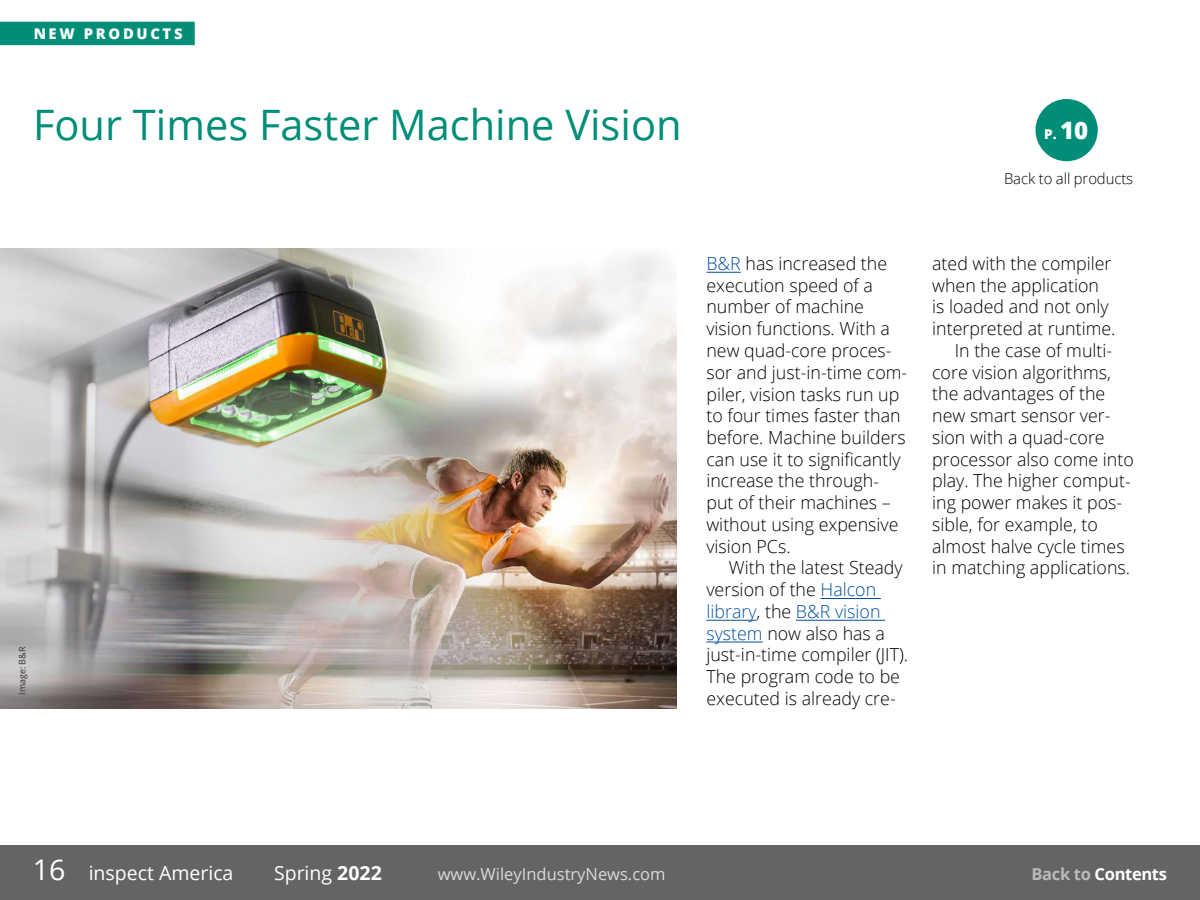
<style>
.page{position:relative;width:1200px;height:900px;background:#fff}
.page>*{position:absolute;margin:0;border:0;box-sizing:border-box;transform-origin:0 0}
.t1{font:42px "Open Sans";color:#008e79}
.t2{font:28.5px "Open Sans";color:#fff}
.t3{font:19.5px "Open Sans";color:#fff}
.t4{font:300 18px/21.8px "Open Sans";color:#000}
.t5{font:18px "Open Sans";color:#fff}
.t6{font:16.5px "Open Sans";color:#dadada}
.t7{font:700 16.5px "Open Sans";letter-spacing:-.02em;color:#fff}
.t8{font:300 15px "Open Sans";letter-spacing:-.005em;color:#000}
.t9{font:800 14.77px "Open Sans";letter-spacing:.18em;color:#fff}
.t10{font:800 13.5px "Open Sans";color:#fff}
.t11{font:9px "Open Sans";letter-spacing:-.005em;color:#333}
.s1{font-size:24px}
.s2{color:#004f9f}
.s3{font-weight:700}
.s4{color:#b9b9b9}
.s5{font-size:27px}
</style>
<div class="page">
<hr style="left:706px;top:272px;width:35px;height:1px;background:#004f9f">
<hr style="left:821px;top:598px;width:60px;height:1px;background:#004f9f">
<hr style="left:706px;top:620px;width:51px;height:1px;background:#004f9f">
<hr style="left:796px;top:620px;width:89px;height:1px;background:#004f9f">
<hr style="left:706px;top:642px;width:57px;height:1px;background:#004f9f">
<img style="left:0;top:248px;width:677px;height:460px">
<div style="left:0;top:845px;width:1200px;height:55px;background:#646464"></div>
<div style="left:0;top:22px;width:195px;height:23px;background:#008e79"></div>
<div style="left:1036px;top:99px;width:62px;height:62px;background:#008e79;border-radius:50%"></div>
<p class="t9" style="left:34px;top:22px;width:29px">NEW</p>
<p class="t9" style="left:84px;top:22px;width:99px">PRODUC TS</p>
<h1 class="t1" style="left:33px;top:95px;width:650px">Four Times Faster Machine Vision</h1>
<p class="t10" style="left:1044px;top:124px;width:46px">P. <span class="s1">10</span></p>
<p class="t8" style="left:1004px;top:168px;width:131px">Back to all products</p>
<p class="t11" style="left:16px;top:694px;width:49px;rotate:-90deg">Image: B&amp;R</p>
<p class="t4" style="left:706px;top:252px;width:202px"><span class="s2">B&amp;R</span> has increased the execution speed of a number of machine vision functions. With a new quad-core proces&shy;sor and just-in-time com&shy;piler, vision tasks run up to four times faster than before. Machine builders can use it to significantly increase the through&shy;put of their machines – without using expensive vision PCs.</p>
<p class="t4" style="left:706px;top:557px;width:203px;text-indent:23px">With the latest Steady version of the <span class="s2">Halcon library</span>, the <span class="s2">B&amp;R vision system</span> now also has a just-in-time compiler (JIT).<br>The program code to be executed is already cre-</p>
<p class="t4" style="left:932px;top:252px;width:181px">ated with the compiler</p>
<p class="t4" style="left:932px;top:274px;width:168px">when the application</p>
<p class="t4" style="left:932px;top:296px;width:178px">is loaded and not only</p>
<p class="t4" style="left:932px;top:317px;width:185px">interpreted at runtime.</p>
<p class="t4" style="left:955px;top:339px;width:159px">In the case of multi-</p>
<p class="t4" style="left:932px;top:361px;width:180px">core vision algorithms,</p>
<p class="t4" style="left:932px;top:383px;width:175px">the advantages of the</p>
<p class="t4" style="left:932px;top:404px;width:180px">new smart sensor ver-</p>
<p class="t4" style="left:932px;top:426px;width:174px">sion with a quad-core</p>
<p class="t4" style="left:932px;top:448px;width:203px">processor also come into</p>
<p class="t4" style="left:932px;top:470px;width:200px">play. The higher comput-</p>
<p class="t4" style="left:932px;top:491px;width:191px">ing power makes it pos-</p>
<p class="t4" style="left:932px;top:513px;width:167px">sible, for example, to</p>
<p class="t4" style="left:932px;top:535px;width:194px">almost halve cycle times</p>
<p class="t4" style="left:932px;top:557px;width:199px">in matching applications.</p>
<h2 class="t2" style="left:33px;top:850px;width:34px">16</h2>
<p class="t3" style="left:89px;top:859px;width:146px">inspect America</p>
<p class="t3" style="left:274px;top:859px;width:109px">Spring <span class="s3">2022</span></p>
<p class="t6" style="left:438px;top:862px;width:229px">www.WileyIndustryNews.com</p>
<p class="t7" style="left:1032px;top:862px;width:137px"><span class="s4">Back to</span> Contents</p>
<p class="t5" style="left:33px;top:862px;width:180px"><span class="s5">16</span> inspect America</p>
</div>
